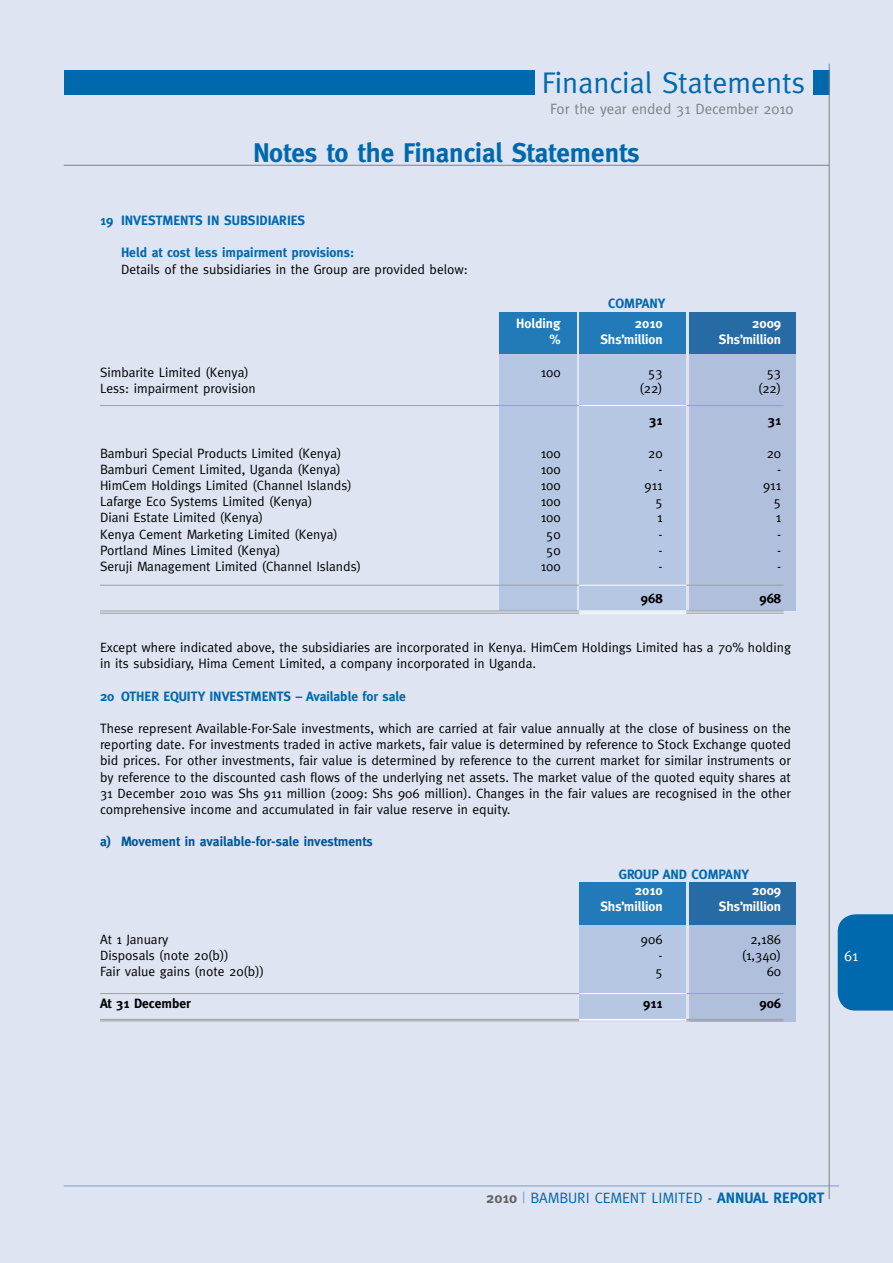
<style>
.page{position:relative;width:893px;height:1263px;background:#dee4f2}
.page>*{position:absolute;margin:0;border:0;box-sizing:border-box;transform-origin:0 0}
.t1{font:30px "Meta";color:#0068ac}
.t2{font:700 27px "Meta";color:#0068ac}
.t3{font:15px "Meta";color:#0068ac}
.t4{font:15px "Meta";color:#808285}
.t5{font:15px "Meta";color:#fff}
.t6{font:13.5px/16.2px "Meta";color:#000}
.t7{font:700 13.5px "Meta";color:#0068ac}
.t8{font:700 13.5px "Meta";color:#fff}
.t9{font:700 13.5px "Meta";color:#005695}
.t10{font:700 13.5px "Meta";color:#000}
.s1{font-weight:700;color:#636466}
.s2{color:#789fce}
.s3{font-weight:700}
</style>
<div class="page">
<div style="left:838px;top:914px;width:55px;height:96px;background:#0068ac"></div>
<hr style="left:64px;top:1185px;width:775px;height:1px;background:#789fce">
<div style="left:64px;top:71px;width:470px;height:24px;background:#0068ac"></div>
<div style="left:813px;top:71px;width:17px;height:24px;background:#0068ac"></div>
<hr style="left:64px;top:165px;width:765px;height:1px;background:#808285">
<div style="left:579px;top:312px;width:107px;height:42px;background:#227ab8"></div>
<div style="left:579px;top:354px;width:107px;height:256px;background:#b5c7e3"></div>
<div style="left:689px;top:312px;width:107px;height:42px;background:#276ba5"></div>
<div style="left:689px;top:354px;width:107px;height:256px;background:#b0c0dc"></div>
<div style="left:499px;top:312px;width:78px;height:42px;background:#227ab8"></div>
<div style="left:499px;top:354px;width:78px;height:256px;background:#b5c7e3"></div>
<hr style="left:100px;top:610px;width:479px;height:1px;background:#9d9fa2">
<hr style="left:686px;top:610px;width:98px;height:1px;background:#9d9fa2">
<hr style="left:579px;top:610px;width:107px;height:1px;background:#fff">
<hr style="left:100px;top:613px;width:479px;height:1px;background:#9d9fa2">
<hr style="left:686px;top:613px;width:98px;height:1px;background:#9d9fa2">
<hr style="left:579px;top:613px;width:107px;height:1px;background:#fff">
<hr style="left:100px;top:405px;width:479px;height:1px;background:#9d9fa2">
<hr style="left:686px;top:405px;width:98px;height:1px;background:#9d9fa2">
<hr style="left:579px;top:405px;width:107px;height:1px;background:#fff">
<hr style="left:100px;top:585px;width:479px;height:1px;background:#9d9fa2">
<hr style="left:686px;top:585px;width:98px;height:1px;background:#9d9fa2">
<hr style="left:579px;top:585px;width:107px;height:1px;background:#fff">
<div style="left:579px;top:882px;width:107px;height:43px;background:#227ab8"></div>
<div style="left:579px;top:925px;width:107px;height:96px;background:#b5c7e3"></div>
<div style="left:689px;top:882px;width:107px;height:43px;background:#276ba5"></div>
<div style="left:689px;top:925px;width:107px;height:96px;background:#b0c0dc"></div>
<hr style="left:100px;top:1019px;width:479px;height:1px;background:#9d9fa2">
<hr style="left:686px;top:1019px;width:98px;height:1px;background:#9d9fa2">
<hr style="left:579px;top:1019px;width:107px;height:1px;background:#fff">
<hr style="left:100px;top:1020px;width:479px;height:1px;background:#9d9fa2">
<hr style="left:686px;top:1020px;width:98px;height:1px;background:#9d9fa2">
<hr style="left:579px;top:1020px;width:107px;height:1px;background:#fff">
<hr style="left:100px;top:993px;width:479px;height:1px;background:#9d9fa2">
<hr style="left:686px;top:993px;width:98px;height:1px;background:#9d9fa2">
<hr style="left:579px;top:993px;width:107px;height:1px;background:#fff">
<hr style="left:829px;top:64px;width:1px;height:1135px;background:#808285">
<h1 class="t1" style="left:542px;top:65px;width:265px">Financial Statements</h1>
<p class="t4" style="left:550px;top:100px;width:245px">For the year ended 31 December 2010</p>
<h2 class="t2" style="left:253px;top:137px;width:388px">Notes to the Financial Statements</h2>
<p class="t7" style="left:100px;top:213px;width:207px">19 INVESTMENTS IN SUBSIDIARIES</p>
<p class="t7" style="left:121px;top:245px;width:235px">Held at cost less impairment provisions:</p>
<p class="t6" style="left:121px;top:261px;width:348px">Details of the subsidiaries in the Group are provided below:</p>
<p class="t7" style="left:608px;top:295px;width:59px">COMPANY</p>
<p class="t8" style="left:516px;top:315px;width:46px">Holding</p>
<p class="t8" style="left:635px;top:315px;width:29px">2010</p>
<p class="t8" style="left:752px;top:315px;width:30px">2009</p>
<p class="t8" style="left:550px;top:332px;width:13px">%</p>
<p class="t8" style="left:600px;top:332px;width:64px">Shs’million</p>
<p class="t8" style="left:719px;top:332px;width:64px">Shs’million</p>
<p class="t6" style="left:100px;top:364px;width:150px">Simbarite Limited (Kenya)</p>
<p class="t6" style="left:541px;top:364px;width:21px">100</p>
<p class="t6" style="left:648px;top:364px;width:16px">53</p>
<p class="t6" style="left:767px;top:364px;width:16px">53</p>
<p class="t6" style="left:100px;top:380px;width:157px">Less: impairment provision</p>
<p class="t6" style="left:639px;top:380px;width:25px">(22)</p>
<p class="t6" style="left:758px;top:380px;width:25px">(22)</p>
<p class="t10" style="left:649px;top:413px;width:15px">31</p>
<p class="t10" style="left:768px;top:413px;width:15px">31</p>
<p class="t6" style="left:100px;top:445px;width:243px">Bamburi Special Products Limited (Kenya)</p>
<p class="t6" style="left:541px;top:445px;width:21px">100</p>
<p class="t6" style="left:648px;top:445px;width:16px">20</p>
<p class="t6" style="left:767px;top:445px;width:16px">20</p>
<p class="t6" style="left:100px;top:461px;width:242px">Bamburi Cement Limited, Uganda (Kenya)</p>
<p class="t6" style="left:541px;top:461px;width:21px">100</p>
<p class="t6" style="left:659px;top:461px;width:6px">-</p>
<p class="t6" style="left:777px;top:461px;width:6px">-</p>
<p class="t6" style="left:100px;top:477px;width:253px">HimCem Holdings Limited (Channel Islands)</p>
<p class="t6" style="left:541px;top:477px;width:21px">100</p>
<p class="t6" style="left:644px;top:477px;width:20px">911</p>
<p class="t6" style="left:763px;top:477px;width:20px">911</p>
<p class="t6" style="left:100px;top:493px;width:214px">Lafarge Eco Systems Limited (Kenya)</p>
<p class="t6" style="left:541px;top:493px;width:21px">100</p>
<p class="t6" style="left:655px;top:493px;width:9px">5</p>
<p class="t6" style="left:774px;top:493px;width:9px">5</p>
<p class="t6" style="left:100px;top:509px;width:165px">Diani Estate Limited (Kenya)</p>
<p class="t6" style="left:541px;top:509px;width:21px">100</p>
<p class="t6" style="left:657px;top:509px;width:7px">1</p>
<p class="t6" style="left:776px;top:509px;width:7px">1</p>
<p class="t6" style="left:100px;top:526px;width:239px">Kenya Cement Marketing Limited (Kenya)</p>
<p class="t6" style="left:546px;top:526px;width:16px">50</p>
<p class="t6" style="left:659px;top:526px;width:6px">-</p>
<p class="t6" style="left:777px;top:526px;width:6px">-</p>
<p class="t6" style="left:100px;top:542px;width:182px">Portland Mines Limited (Kenya)</p>
<p class="t6" style="left:546px;top:542px;width:16px">50</p>
<p class="t6" style="left:659px;top:542px;width:6px">-</p>
<p class="t6" style="left:777px;top:542px;width:6px">-</p>
<p class="t6" style="left:100px;top:558px;width:262px">Seruji Management Limited (Channel Islands)</p>
<p class="t6" style="left:541px;top:558px;width:21px">100</p>
<p class="t6" style="left:659px;top:558px;width:6px">-</p>
<p class="t6" style="left:777px;top:558px;width:6px">-</p>
<p class="t10" style="left:641px;top:591px;width:23px">968</p>
<p class="t10" style="left:759px;top:591px;width:23px">968</p>
<p class="t6" style="left:100px;top:639px;width:692px">Except where indicated above, the subsidiaries are incorporated in Kenya. HimCem Holdings Limited has a 70% holding in its subsidiary, Hima Cement Limited, a company incorporated in Uganda.</p>
<p class="t7" style="left:100px;top:688px;width:307px">20 OTHER EQUITY INVESTMENTS – Available for sale</p>
<p class="t6" style="left:100px;top:720px;width:692px;text-align:justify">These represent Available-For-Sale investments, which are carried at fair value annually at the close of business on the reporting date. For investments traded in active markets, fair value is determined by reference to Stock Exchange quoted bid prices. For other investments, fair value is determined by reference to the current market for similar instruments or by reference to the discounted cash flows of the underlying net assets. The market value of the quoted equity shares at 31 December 2010 was Shs 911 million (2009: Shs 906 million). Changes in the fair values are recognised in the other comprehensive income and accumulated in fair value reserve in equity.</p>
<p class="t9" style="left:100px;top:834px;width:274px">a) Movement in available-for-sale investments</p>
<p class="t7" style="left:619px;top:866px;width:132px">GROUP AND COMPANY</p>
<p class="t8" style="left:635px;top:882px;width:29px">2010</p>
<p class="t8" style="left:752px;top:882px;width:30px">2009</p>
<p class="t8" style="left:600px;top:899px;width:64px">Shs’million</p>
<p class="t8" style="left:719px;top:899px;width:64px">Shs’million</p>
<p class="t6" style="left:100px;top:931px;width:70px">At 1 January</p>
<p class="t6" style="left:641px;top:931px;width:23px">906</p>
<p class="t6" style="left:750px;top:931px;width:32px">2,186</p>
<p class="t6" style="left:100px;top:947px;width:130px">Disposals (note 20(b))</p>
<p class="t6" style="left:659px;top:947px;width:6px">-</p>
<p class="t6" style="left:742px;top:947px;width:41px">(1,340)</p>
<p class="t6" style="left:100px;top:963px;width:165px">Fair value gains (note 20(b))</p>
<p class="t6" style="left:655px;top:963px;width:9px">5</p>
<p class="t6" style="left:767px;top:963px;width:16px">60</p>
<p class="t10" style="left:100px;top:996px;width:92px">At 31 December</p>
<p class="t10" style="left:643px;top:996px;width:21px">911</p>
<p class="t10" style="left:759px;top:996px;width:23px">906</p>
<p class="t5" style="left:844px;top:947px;width:16px">61</p>
<p class="t3" style="left:486px;top:1189px;width:339px"><span class="s1">2010</span> <span class="s2">|</span> BAMBURI CEMENT LIMITED - <span class="s3">ANNUAL REPORT</span></p>
</div>
